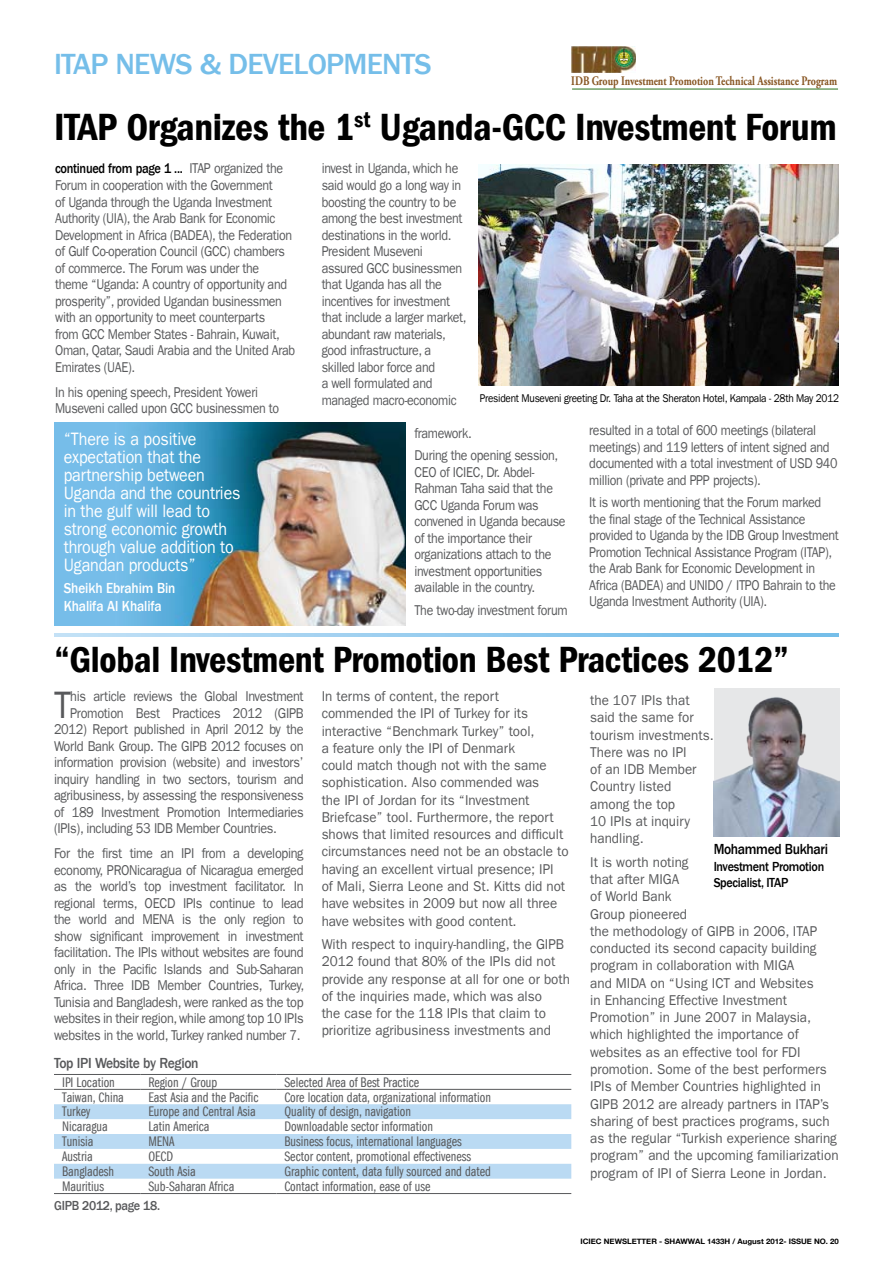
<style>
.page{position:relative;width:893px;height:1263px;background:#fff}
.page>*{position:absolute;margin:0;border:0;box-sizing:border-box;transform-origin:0 0}
.t1{font:39px "ITC Franklin Gothic Std Dm Cd";letter-spacing:-.01em;color:#000}
.t2{font:38.25px "ITC Franklin Gothic Std";color:#58595b;scale:.89 1}
.t3{font:37.5px "ITC Franklin Gothic Std Dm Cd";letter-spacing:-.01em;color:#000}
.t4{font:500 30px "ITC Franklin Gothic Std";letter-spacing:-.025em;color:#75bee9}
.t5{font:18px/18px "ITC Franklin Gothic Std";letter-spacing:-.01em;color:#fff;scale:.89 1}
.t6{font:500 15px/18px "ITC Franklin Gothic Std";letter-spacing:-.01em;color:#fff;scale:.89 1}
.t7{font:500 15px "ITC Franklin Gothic Std";letter-spacing:-.025em;color:#58595b;scale:.91 1}
.t8{font:500 15px "ITC Franklin Gothic Std";letter-spacing:-.025em;color:#000;scale:.9 1}
.t9{font:14.25px/16.5px "ITC Franklin Gothic Std";letter-spacing:-.025em;color:#58595b;scale:.87 1}
.t10{font:14.25px/17.2px "ITC Franklin Gothic Std";color:#58595b;scale:.94 1}
.t11{font:14.25px/16.5px "ITC Franklin Gothic Std";letter-spacing:-.025em;color:#58595b;text-align:justify;scale:.89 1}
.t12{font:14.25px "Franklin Gothic Book Cmpr";color:#58595b}
.t13{font:500 13.5px/16.5px "ITC Franklin Gothic Std";letter-spacing:-.025em;color:#000;scale:.9 1}
.t14{font:500 13.5px "ITC Franklin Gothic Std";letter-spacing:-.025em;color:#58595b;scale:.91 1}
.t15{font:700 13.05px "Adobe Garamond Pro";color:#885623;scale:.77 1}
.t16{font:11.25px "ITC Franklin Gothic Std";letter-spacing:-.025em;color:#000;scale:.89 1}
.t17{font:700 7.5px "Helvetica Neue";color:#000;scale:1.04 1}
.s1{font-weight:500;color:#000}
</style>
<div class="page">
<img style="left:571px;top:46px;width:65px;height:27px">
<hr style="left:572px;top:89px;width:266px;height:1px;background:#387c2b">
<svg style="left:615px;top:48px;width:18px;height:19px"></svg>
<svg style="left:55px;top:634px;width:784px;height:3px;background:#96ccee"></svg>
<img style="left:479px;top:164px;width:360px;height:222px">
<svg style="left:54px;top:1104px;width:517px;height:75px"></svg>
<hr style="left:54px;top:1074px;width:86px;height:1px;background:#58595b">
<hr style="left:140px;top:1074px;width:136px;height:1px;background:#58595b">
<hr style="left:276px;top:1074px;width:295px;height:1px;background:#58595b">
<hr style="left:54px;top:1089px;width:86px;height:1px;background:#58595b">
<hr style="left:140px;top:1089px;width:136px;height:1px;background:#58595b">
<hr style="left:276px;top:1089px;width:295px;height:1px;background:#58595b">
<hr style="left:54px;top:1193px;width:86px;height:1px;background:#58595b">
<hr style="left:140px;top:1193px;width:136px;height:1px;background:#58595b">
<hr style="left:276px;top:1193px;width:295px;height:1px;background:#58595b">
<img style="left:55px;top:422px;width:351px;height:204px">
<img style="left:714px;top:688px;width:126px;height:149px">
<h3 class="t4" style="left:54px;top:47px;width:379px">ITAP NEWS &amp; DEVELOPMENTS</h3>
<p class="t15" style="left:571px;top:73px;width:347px">IDB Group Investment Promotion Technical Assistance Program</p>
<h1 class="t1" style="left:54px;top:105px;width:784px">ITAP Organizes the 1<sup>st</sup> Uganda-GCC Investment Forum</h1>
<p class="t9" style="left:322px;top:160px;width:168px">invest in Uganda, which he said would go a long way in boosting the country to be among the best investment destinations in the world.<br>President Museveni assured GCC businessmen that Uganda has all the incentives for investment that include a larger market, abundant raw materials, good infrastructure, a skilled labor force and<br>a well formulated and managed macro-economic</p>
<p class="t9" style="left:414px;top:421px;width:167px;line-height:22.8px">framework.<br>During the opening session,</p>
<p class="t9" style="left:414px;top:464px;width:175px">CEO of ICIEC, Dr. Abdel-<br>Rahman Taha said that the<br>GCC Uganda Forum was convened in Uganda because of the importance their organizations attach to the investment opportunities available in the country.</p>
<p class="t9" style="left:414px;top:602px;width:178px">The two-day investment forum</p>
<p class="t9" style="left:55px;top:160px;width:277px"><span class="s1">continued from page 1 ...</span> ITAP organized the Forum in cooperation with the Government<br>of Uganda through the Uganda Investment Authority (UIA), the Arab Bank for Economic Development in Africa (BADEA), the Federation of Gulf Co-operation Council (GCC) chambers of commerce. The Forum was under the theme “Uganda: A country of opportunity and prosperity”, provided Ugandan businessmen with an opportunity to meet counterparts<br>from GCC Member States - Bahrain, Kuwait, Oman, Qatar, Saudi Arabia and the United Arab Emirates (UAE).</p>
<p class="t9" style="left:55px;top:384px;width:259px">In his opening speech, President Yoweri<br>Museveni called upon GCC businessmen to</p>
<p class="t16" style="left:480px;top:391px;width:405px">President Museveni greeting Dr. Taha at the Sheraton Hotel, Kampala - 28th May 2012</p>
<p class="t9" style="left:589px;top:422px;width:287px">resulted in a total of 600 meetings (bilateral meetings) and 119 letters of intent signed and documented with a total investment of USD 940 million (private and PPP projects).</p>
<p class="t9" style="left:589px;top:494px;width:288px">It is worth mentioning that the Forum marked the final stage of the Technical Assistance provided to Uganda by the IDB Group Investment Promotion Technical Assistance Program (ITAP), the Arab Bank for Economic Development in Africa (BADEA) and UNIDO / ITPO Bahrain to the Uganda Investment Authority (UIA).</p>
<p class="t5" style="left:64px;top:430px;width:200px">“There is a positive expectation that the partnership between<br>Uganda and the countries in the gulf will lead to strong economic growth through value addition to<br>Ugandan products”</p>
<p class="t6" style="left:64px;top:579px;width:127px">Sheikh Ebrahim Bin<br>Khalifa Al Khalifa</p>
<h3 class="t3" style="left:54px;top:638px;width:737px">“Global Investment Promotion Best Practices 2012”</h3>
<h2 class="t2" style="left:54px;top:683px;width:21px">T</h2>
<p class="t11" style="left:70px;top:688px;width:264px">his article reviews the Global Investment</p>
<p class="t11" style="left:70px;top:705px;width:264px">Promotion Best Practices 2012 (GIPB</p>
<p class="t11" style="left:54px;top:721px;width:282px">2012) Report published in April 2012 by the</p>
<p class="t11" style="left:54px;top:738px;width:282px">World Bank Group. The GIPB 2012 focuses on</p>
<p class="t11" style="left:54px;top:754px;width:282px">information provision (website) and investors’</p>
<p class="t11" style="left:54px;top:771px;width:282px">inquiry handling in two sectors, tourism and</p>
<p class="t11" style="left:54px;top:787px;width:282px">agribusiness, by assessing the responsiveness</p>
<p class="t11" style="left:54px;top:804px;width:282px">of 189 Investment Promotion Intermediaries</p>
<p class="t11" style="left:54px;top:820px;width:252px">(IPIs), including 53 IDB Member Countries.</p>
<p class="t11" style="left:54px;top:845px;width:283px">For the first time an IPI from a developing economy, PRONicaragua of Nicaragua emerged as the world’s top investment facilitator. In regional terms, OECD IPIs continue to lead the world and MENA is the only region to show significant improvement in investment facilitation. The IPIs without websites are found only in the Pacific Islands and Sub-Saharan Africa. Three IDB Member Countries, Turkey, Tunisia and Bangladesh, were ranked as the top websites in their region, while among top 10 IPIs websites in the world, Turkey ranked number 7.</p>
<p class="t10" style="left:322px;top:688px;width:264px">In terms of content, the report commended the IPI of Turkey for its interactive “Benchmark Turkey” tool,<br>a feature only the IPI of Denmark<br>could match though not with the same sophistication. Also commended was<br>the IPI of Jordan for its “Investment Briefcase” tool. Furthermore, the report shows that limited resources and difficult circumstances need not be an obstacle to having an excellent virtual presence; IPI<br>of Mali, Sierra Leone and St. Kitts did not have websites in 2009 but now all three have websites with good content.</p>
<p class="t10" style="left:322px;top:936px;width:266px">With respect to inquiry-handling, the GIPB 2012 found that 80% of the IPIs did not provide any response at all for one or both of the inquiries made, which was also<br>the case for the 118 IPIs that claim to prioritize agribusiness investments and</p>
<p class="t7" style="left:54px;top:1055px;width:160px">Top IPI Website by Region</p>
<p class="t12" style="left:62px;top:1074px;width:54px">IPI Location</p>
<p class="t12" style="left:148px;top:1074px;width:70px">Region / Group</p>
<p class="t12" style="left:284px;top:1074px;width:136px">Selected Area of Best Practice</p>
<p class="t12" style="left:62px;top:1089px;width:63px">Taiwan, China</p>
<p class="t12" style="left:148px;top:1089px;width:112px">East Asia and the Pacific</p>
<p class="t12" style="left:284px;top:1089px;width:208px">Core location data, organizational information</p>
<p class="t12" style="left:62px;top:1104px;width:30px">Turkey</p>
<p class="t12" style="left:148px;top:1104px;width:109px">Europe and Central Asia</p>
<p class="t12" style="left:284px;top:1104px;width:128px">Quality of design, navigation</p>
<p class="t12" style="left:62px;top:1119px;width:47px">Nicaragua</p>
<p class="t12" style="left:148px;top:1119px;width:63px">Latin America</p>
<p class="t12" style="left:284px;top:1119px;width:150px">Downloadable sector information</p>
<p class="t12" style="left:62px;top:1134px;width:33px">Tunisia</p>
<p class="t12" style="left:148px;top:1134px;width:28px">MENA</p>
<p class="t12" style="left:284px;top:1134px;width:179px">Business focus, international languages</p>
<p class="t12" style="left:62px;top:1148px;width:32px">Austria</p>
<p class="t12" style="left:148px;top:1148px;width:26px">OECD</p>
<p class="t12" style="left:284px;top:1148px;width:188px">Sector content, promotional effectiveness</p>
<p class="t12" style="left:62px;top:1163px;width:53px">Bangladesh</p>
<p class="t12" style="left:148px;top:1163px;width:49px">South Asia</p>
<p class="t12" style="left:284px;top:1163px;width:208px">Graphic content, data fully sourced and dated</p>
<p class="t12" style="left:62px;top:1178px;width:43px">Mauritius</p>
<p class="t12" style="left:148px;top:1178px;width:87px">Sub-Saharan Africa</p>
<p class="t12" style="left:284px;top:1178px;width:147px">Contact information, ease of use</p>
<p class="t14" style="left:54px;top:1197px;width:118px">GIPB 2012, page 18.</p>
<p class="t10" style="left:590px;top:692px;width:133px">the 107 IPIs that said the same for tourism investments.<br>There was no IPI<br>of an IDB Member<br>Country listed among the top<br>10 IPIs at inquiry handling.</p>
<p class="t10" style="left:590px;top:853px;width:266px">It is worth noting<br>that after MIGA<br>of World Bank<br>Group pioneered<br>the methodology of GIPB in 2006, ITAP conducted its second capacity building program in collaboration with MIGA<br>and MIDA on “Using ICT and Websites<br>in Enhancing Effective Investment Promotion” in June 2007 in Malaysia, which highlighted the importance of websites as an effective tool for FDI promotion. Some of the best performers IPIs of Member Countries highlighted in GIPB 2012 are already partners in ITAP’s sharing of best practices programs, such as the regular “Turkish experience sharing program” and the upcoming familiarization program of IPI of Sierra Leone in Jordan.</p>
<p class="t8" style="left:714px;top:841px;width:128px">Mohammed Bukhari</p>
<p class="t13" style="left:714px;top:858px;width:124px">Investment Promotion<br>Specialist, ITAP</p>
<p class="t17" style="left:580px;top:1236px;width:250px">ICIEC NEWSLETTER - SHAWWAL 1433H / August 2012- ISSUE NO. 20</p>
</div>
